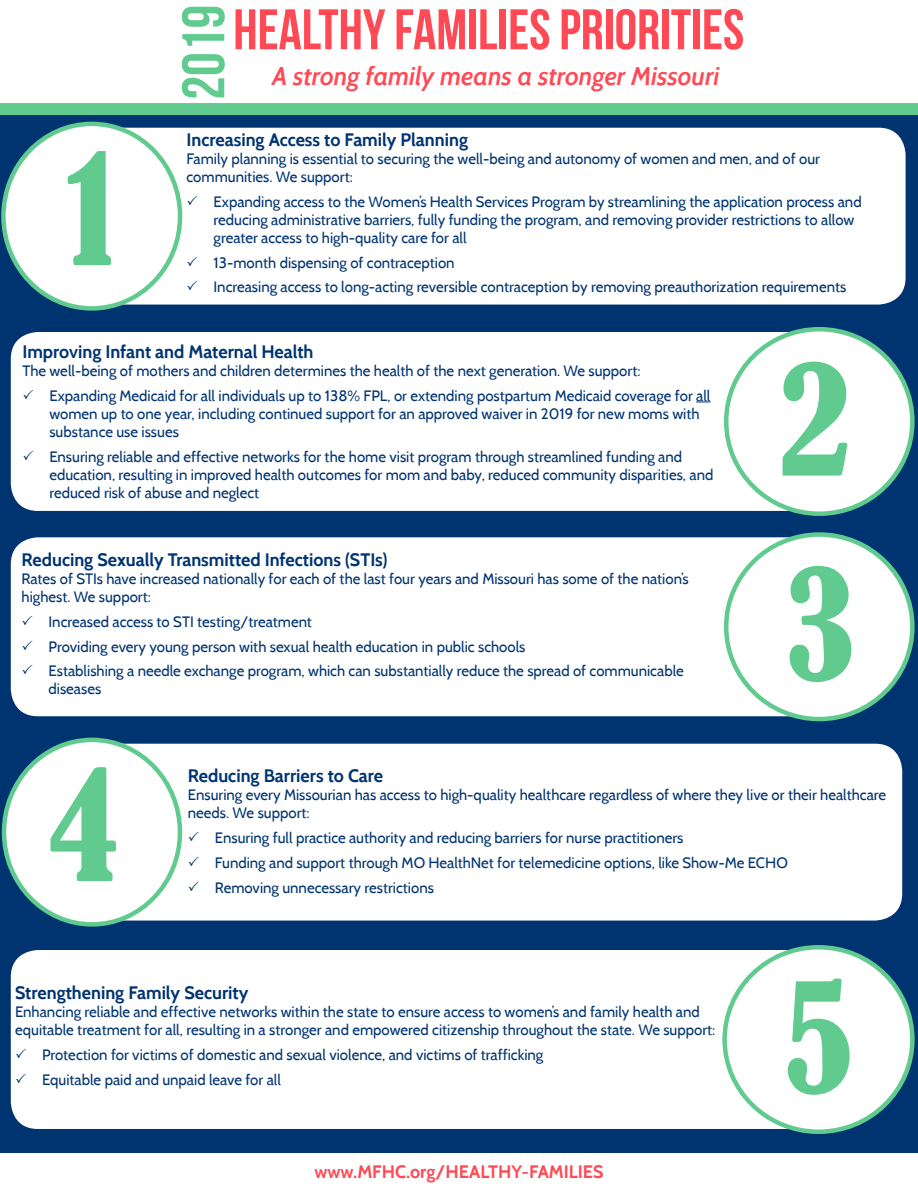
<style>
.page{position:relative;width:918px;height:1188px;background:#003471}
.page>*{position:absolute;margin:0;border:0;box-sizing:border-box;transform-origin:0 0}
.t1{font:condensed 144px "Bernard";color:#61cb8f}
.t2{font:60px "Bebas Neue";color:#61cb8f}
.t3{font:57px "Bebas Neue";color:#ff4954}
.t4{font:italic 600 25.5px "Cabin";color:#ff4954}
.t5{font:700 18px "Cabin";color:#003471}
.t6{font:700 18px "Cabin";color:#ff4954}
.t7{font:15px/18px "Cabin";color:#003471}
</style>
<div class="page">
<div style="left:0;top:0;width:918px;height:105px;background:#fff"></div>
<div style="left:0;top:103px;width:918px;height:12px;background:#61cb8f"></div>
<div style="left:0;top:1153px;width:918px;height:35px;background:#fff"></div>
<div style="left:116px;top:128px;width:790px;height:177px;background:#fff"></div>
<div style="left:3px;top:124px;width:177px;height:184px;background:#fff;border-radius:50%"></div>
<div style="left:1px;top:122px;width:181px;height:189px;border:4px solid #61cb8f;border-radius:50%"></div>
<div style="left:11px;top:332px;width:783px;height:179px;background:#fff"></div>
<div style="left:726px;top:329px;width:186px;height:185px;background:#fff;border-radius:50%"></div>
<div style="left:724px;top:327px;width:191px;height:189px;border:4px solid #61cb8f;border-radius:50%"></div>
<svg style="left:696px;top:402px;width:14px;height:1px"></svg>
<div style="left:11px;top:537px;width:786px;height:179px;background:#fff"></div>
<div style="left:726px;top:535px;width:186px;height:184px;background:#fff;border-radius:50%"></div>
<div style="left:724px;top:532px;width:191px;height:189px;border:4px solid #61cb8f;border-radius:50%"></div>
<div style="left:116px;top:744px;width:786px;height:177px;background:#fff"></div>
<div style="left:4px;top:740px;width:176px;height:184px;background:#fff;border-radius:50%"></div>
<div style="left:2px;top:738px;width:180px;height:189px;border:4px solid #61cb8f;border-radius:50%"></div>
<div style="left:11px;top:950px;width:782px;height:179px;background:#fff"></div>
<div style="left:725px;top:947px;width:187px;height:185px;background:#fff;border-radius:50%"></div>
<div style="left:722px;top:945px;width:193px;height:189px;border:4px solid #61cb8f;border-radius:50%"></div>
<p class="t1" style="left:66px;top:126px;width:56px">1</p>
<p class="t2" style="left:171px;top:100px;width:97px;rotate:-90deg">2019</p>
<p class="t3" style="left:233px;top:-2px;width:513px">HEALTHY FAMILIES PRIORITIES</p>
<p class="t4" style="left:272px;top:61px;width:449px">A strong family means a stronger Missouri</p>
<p class="t5" style="left:187px;top:129px;width:283px">Increasing Access to Family Planning</p>
<p class="t7" style="left:187px;top:150px;width:635px">Family planning is essential to securing the well-being and autonomy of women and men, and of our communities. We support:</p>
<p class="t7" style="left:214px;top:193px;width:650px;text-indent:-27px">✓ Expanding access to the Women’s Health Services Program by streamlining the application process and reducing administrative barriers, fully funding the program, and removing provider restrictions to allow greater access to high-quality care for all</p>
<p class="t7" style="left:187px;top:253px;width:270px">✓ 13-month dispensing of contraception</p>
<p class="t7" style="left:187px;top:278px;width:661px">✓ Increasing access to long-acting reversible contraception by removing preauthorization requirements</p>
<p class="t5" style="left:22px;top:341px;width:293px">Improving Infant and Maternal Health</p>
<p class="t7" style="left:22px;top:362px;width:620px">The well-being of mothers and children determines the health of the next generation. We support:</p>
<p class="t7" style="left:49px;top:386px;width:663px;text-indent:-27px">✓ Expanding Medicaid for all individuals up to 138% FPL, or extending postpartum Medicaid coverage for all women up to one year, including continued support for an approved waiver in 2019 for new moms with substance use issues</p>
<p class="t7" style="left:49px;top:447px;width:666px;text-indent:-27px">✓ Ensuring reliable and effective networks for the home visit program through streamlined funding and education, resulting in improved health outcomes for mom and baby, reduced community disparities, and reduced risk of abuse and neglect</p>
<p class="t5" style="left:22px;top:549px;width:367px">Reducing Sexually Transmitted Infections (STIs)</p>
<p class="t7" style="left:22px;top:570px;width:668px">Rates of STIs have increased nationally for each of the last four years and Missouri has some of the nation’s highest. We support:</p>
<p class="t7" style="left:22px;top:612px;width:292px">✓ Increased access to STI testing/treatment</p>
<p class="t7" style="left:22px;top:637px;width:505px">✓ Providing every young person with sexual health education in public schools</p>
<p class="t7" style="left:49px;top:662px;width:637px;text-indent:-27px">✓ Establishing a needle exchange program, which can substantially reduce the spread of communicable diseases</p>
<p class="t1" style="left:779px;top:337px;width:72px">2</p>
<p class="t1" style="left:785px;top:542px;width:72px">3</p>
<p class="t1" style="left:48px;top:742px;width:72px">4</p>
<p class="t5" style="left:188px;top:765px;width:197px">Reducing Barriers to Care</p>
<p class="t7" style="left:188px;top:786px;width:700px">Ensuring every Missourian has access to high-quality healthcare regardless of where they live or their healthcare needs. We support:</p>
<p class="t7" style="left:188px;top:829px;width:497px">✓ Ensuring full practice authority and reducing barriers for nurse practitioners</p>
<p class="t7" style="left:188px;top:854px;width:601px">✓ Funding and support through MO HealthNet for telemedicine options, like Show-Me ECHO</p>
<p class="t7" style="left:188px;top:878px;width:248px">✓ Removing unnecessary restrictions</p>
<p class="t5" style="left:15px;top:982px;width:235px">Strengthening Family Security</p>
<p class="t7" style="left:15px;top:1003px;width:702px">Enhancing reliable and effective networks within the state to ensure access to women’s and family health and equitable treatment for all, resulting in a stronger and empowered citizenship throughout the state. We support:</p>
<p class="t7" style="left:15px;top:1046px;width:530px">✓ Protection for victims of domestic and sexual violence, and victims of trafficking</p>
<p class="t7" style="left:15px;top:1071px;width:267px">✓ Equitable paid and unpaid leave for all</p>
<p class="t6" style="left:314px;top:1161px;width:291px">www.MFHC.org/HEALTHY-FAMILIES</p>
<p class="t1" style="left:783px;top:955px;width:72px">5</p>
</div>
